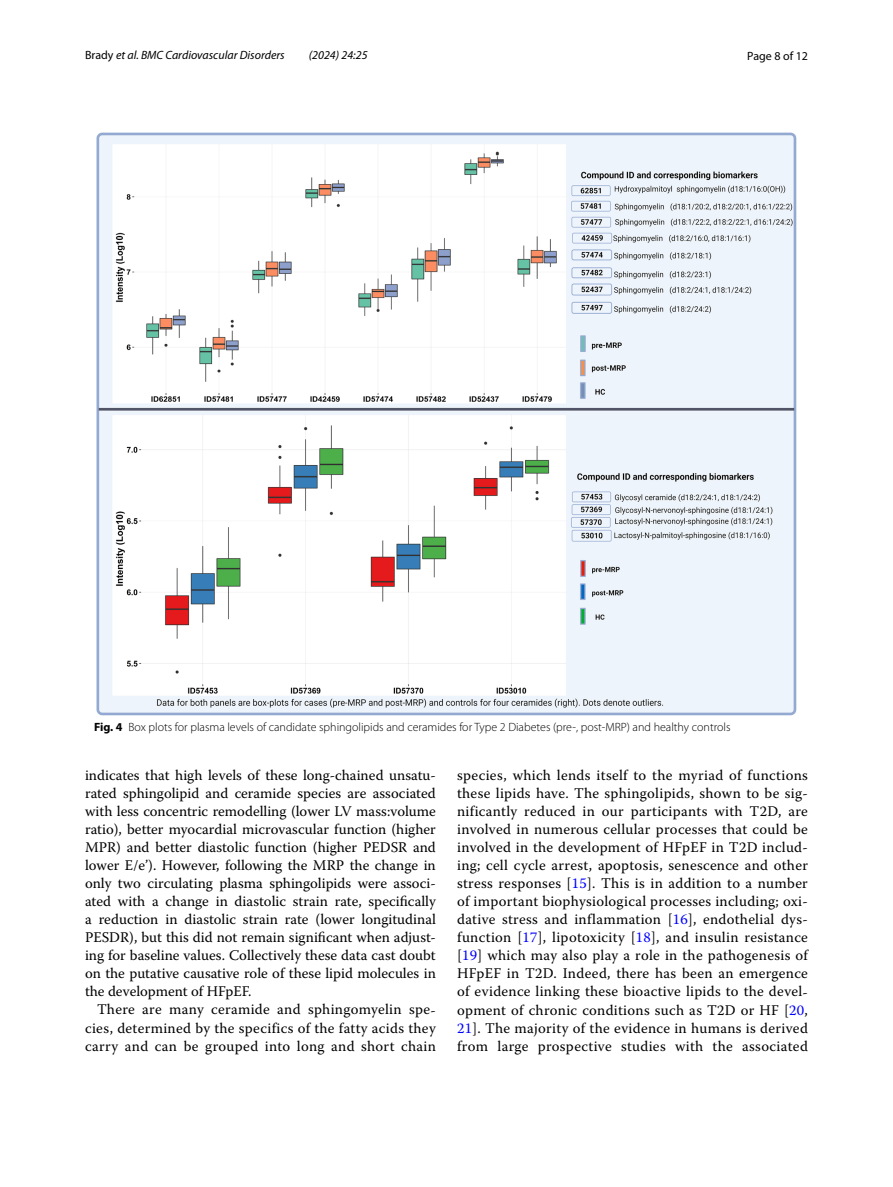
<style>
.page{position:relative;width:893px;height:1187px;background:#fff}
.page>*{position:absolute;margin:0;border:0;box-sizing:border-box;transform-origin:0 0}
.t1{font:14.7px/18px "Warnock Pro";letter-spacing:.02em;color:#000;text-align:justify}
.t2{font:300 12px "Myriad Pro";color:#000}
.t3{font:italic 12px "Myriad Pro";color:#000}
.t4{font:12px "Myriad Pro";color:#000}
.s1{font-style:normal}
.s2{font-weight:700}
.s3{color:#00f}
</style>
<div class="page">
<img style="left:96px;top:133px;width:701px;height:582px">
<p class="t3" style="left:85px;top:48px;width:201px"><span class="s1">Brady</span> et al. BMC Cardiovascular Disorders</p>
<p class="t3" style="left:309px;top:48px;width:60px">(2024) 24:25</p>
<p class="t4" style="left:747px;top:48px;width:62px">Page 8 of 12</p>
<p class="t2" style="left:94px;top:720px;width:638px"><span class="s2">Fig. 4</span> Box plots for plasma levels of candidate sphingolipids and ceramides for Type 2 Diabetes (pre-, post-MRP) and healthy controls</p>
<p class="t1" style="left:85px;top:766px;width:352px">indicates that high levels of these long-chained unsatu&shy;rated sphingolipid and ceramide species are associated with less concentric remodelling (lower LV mass:volume ratio), better myocardial microvascular function (higher MPR) and better diastolic function (higher PEDSR and lower E/e’). However, following the MRP the change in only two circulating plasma sphingolipids were associ&shy;ated with a change in diastolic strain rate, specifically a reduction in diastolic strain rate (lower longitudinal PESDR), but this did not remain significant when adjust&shy;ing for baseline values. Collectively these data cast doubt on the putative causative role of these lipid molecules in the development of HFpEF.</p>
<p class="t1" style="left:85px;top:1000px;width:352px;text-indent:12px">There are many ceramide and sphingomyelin spe&shy;cies, determined by the specifics of the fatty acids they carry and can be grouped into long and short chain</p>
<p class="t1" style="left:457px;top:766px;width:352px">species, which lends itself to the myriad of functions these lipids have. The sphingolipids, shown to be sig&shy;nificantly reduced in our participants with T2D, are involved in numerous cellular processes that could be involved in the development of HFpEF in T2D includ&shy;ing; cell cycle arrest, apoptosis, senescence and other stress responses [<span class="s3">15</span>]. This is in addition to a number of important biophysiological processes including; oxi&shy;dative stress and inflammation [<span class="s3">16</span>], endothelial dys&shy;function [<span class="s3">17</span>], lipotoxicity [<span class="s3">18</span>], and insulin resistance [<span class="s3">19</span>] which may also play a role in the pathogenesis of HFpEF in T2D. Indeed, there has been an emergence of evidence linking these bioactive lipids to the devel&shy;opment of chronic conditions such as T2D or HF [<span class="s3">20</span>, <span class="s3">21</span>]. The majority of the evidence in humans is derived from large prospective studies with the associated</p>
</div>
